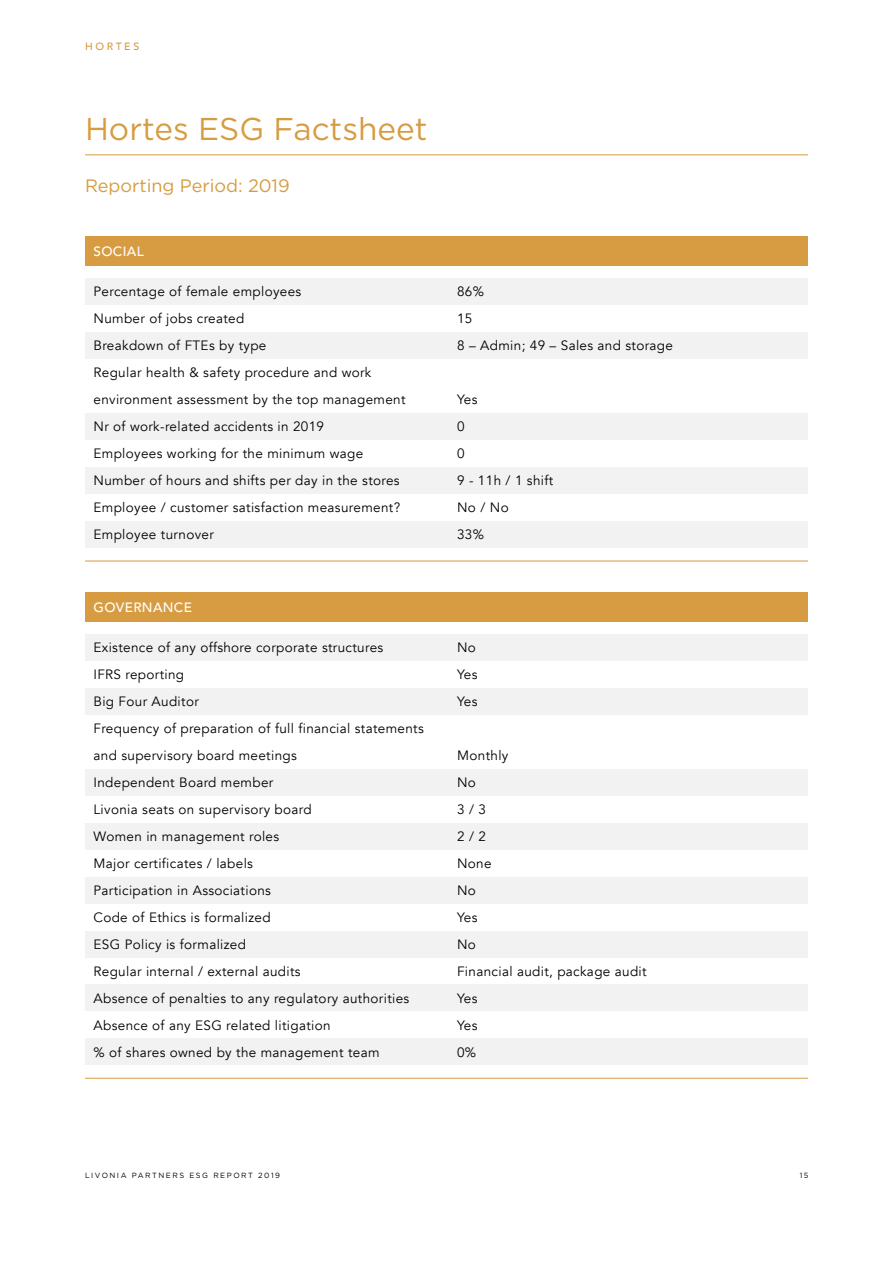
<style>
.page{position:relative;width:893px;height:1263px;background:#fff}
.page>*{position:absolute;margin:0;border:0;box-sizing:border-box;transform-origin:0 0}
.t1{font:31.5px "Gotham HTF";color:#d79c41}
.t2{font:18px "Gotham HTF";color:#d79c41}
.t3{font:13.5px/27px "Avenir";letter-spacing:.025em;color:#000}
.t4{font:500 13.5px "Avenir";letter-spacing:.025em;color:#fff}
.t5{font:500 10.5px "Avenir";letter-spacing:.25em;color:#d79c41}
.t6{font:7.5px "Gotham HTF";letter-spacing:.2em;color:#000}
</style>
<div class="page">
<div style="left:85px;top:236px;width:723px;height:30px;background:#d79c41"></div>
<div style="left:85px;top:278px;width:723px;height:27px;background:#f2f2f2"></div>
<div style="left:85px;top:332px;width:723px;height:27px;background:#f2f2f2"></div>
<div style="left:85px;top:413px;width:723px;height:27px;background:#f2f2f2"></div>
<div style="left:85px;top:467px;width:723px;height:27px;background:#f2f2f2"></div>
<div style="left:85px;top:521px;width:723px;height:26px;background:#f2f2f2"></div>
<div style="left:85px;top:592px;width:723px;height:30px;background:#d79c41"></div>
<div style="left:85px;top:634px;width:723px;height:27px;background:#f2f2f2"></div>
<div style="left:85px;top:688px;width:723px;height:27px;background:#f2f2f2"></div>
<div style="left:85px;top:769px;width:723px;height:27px;background:#f2f2f2"></div>
<div style="left:85px;top:930px;width:723px;height:27px;background:#f2f2f2"></div>
<div style="left:85px;top:823px;width:723px;height:27px;background:#f2f2f2"></div>
<div style="left:85px;top:984px;width:723px;height:27px;background:#f2f2f2"></div>
<div style="left:85px;top:876px;width:723px;height:27px;background:#f2f2f2"></div>
<div style="left:85px;top:1038px;width:723px;height:27px;background:#f2f2f2"></div>
<hr style="left:85px;top:561px;width:723px;height:1px;background:#d79c41">
<hr style="left:85px;top:1078px;width:723px;height:1px;background:#d79c41">
<hr style="left:85px;top:154px;width:723px;height:1px;background:#d79c41">
<p class="t5" style="left:85px;top:37px;width:56px">HORTES</p>
<h1 class="t1" style="left:85px;top:111px;width:344px">Hortes ESG Factsheet</h1>
<h2 class="t2" style="left:85px;top:175px;width:206px">Reporting Period: 2019</h2>
<p class="t4" style="left:94px;top:239px;width:52px">SOCIAL</p>
<p class="t3" style="left:94px;top:278px;width:314px">Percentage of female employees<br>Number of jobs created<br>Breakdown of FTEs by type<br>Regular health &amp; safety procedure and work environment assessment by the top management Nr of work-related accidents in 2019<br>Employees working for the minimum wage Number of hours and shifts per day in the stores Employee / customer satisfaction measurement?<br>Employee turnover</p>
<p class="t3" style="left:457px;top:278px;width:217px">86%<br>15<br>8 – Admin; 49 – Sales and storage</p>
<p class="t3" style="left:457px;top:386px;width:98px">Yes<br>0<br>0<br>9 - 11h / 1 shift<br>No / No<br>33%</p>
<p class="t4" style="left:94px;top:595px;width:100px">GOVERNANCE</p>
<p class="t3" style="left:94px;top:634px;width:332px">Existence of any offshore corporate structures<br>IFRS reporting<br>Big Four Auditor<br>Frequency of preparation of full financial statements and supervisory board meetings<br>Independent Board member<br>Livonia seats on supervisory board<br>Women in management roles<br>Major certificates / labels<br>Participation in Associations<br>Code of Ethics is formalized<br>ESG Policy is formalized<br>Regular internal / external audits<br>Absence of penalties to any regulatory authorities Absence of any ESG related litigation<br>% of shares owned by the management team</p>
<p class="t3" style="left:457px;top:634px;width:22px;text-align:justify">No Yes Yes</p>
<p class="t3" style="left:457px;top:742px;width:191px">Monthly<br>No<br>3 / 3<br>2 / 2<br>None<br>No<br>Yes<br>No<br>Financial audit, package audit<br>Yes<br>Yes<br>0%</p>
<p class="t6" style="left:85px;top:1171px;width:196px">LIVONIA PARTNERS ESG REPORT 2019</p>
<p class="t6" style="left:800px;top:1171px;width:8px">11</p>
</div>
